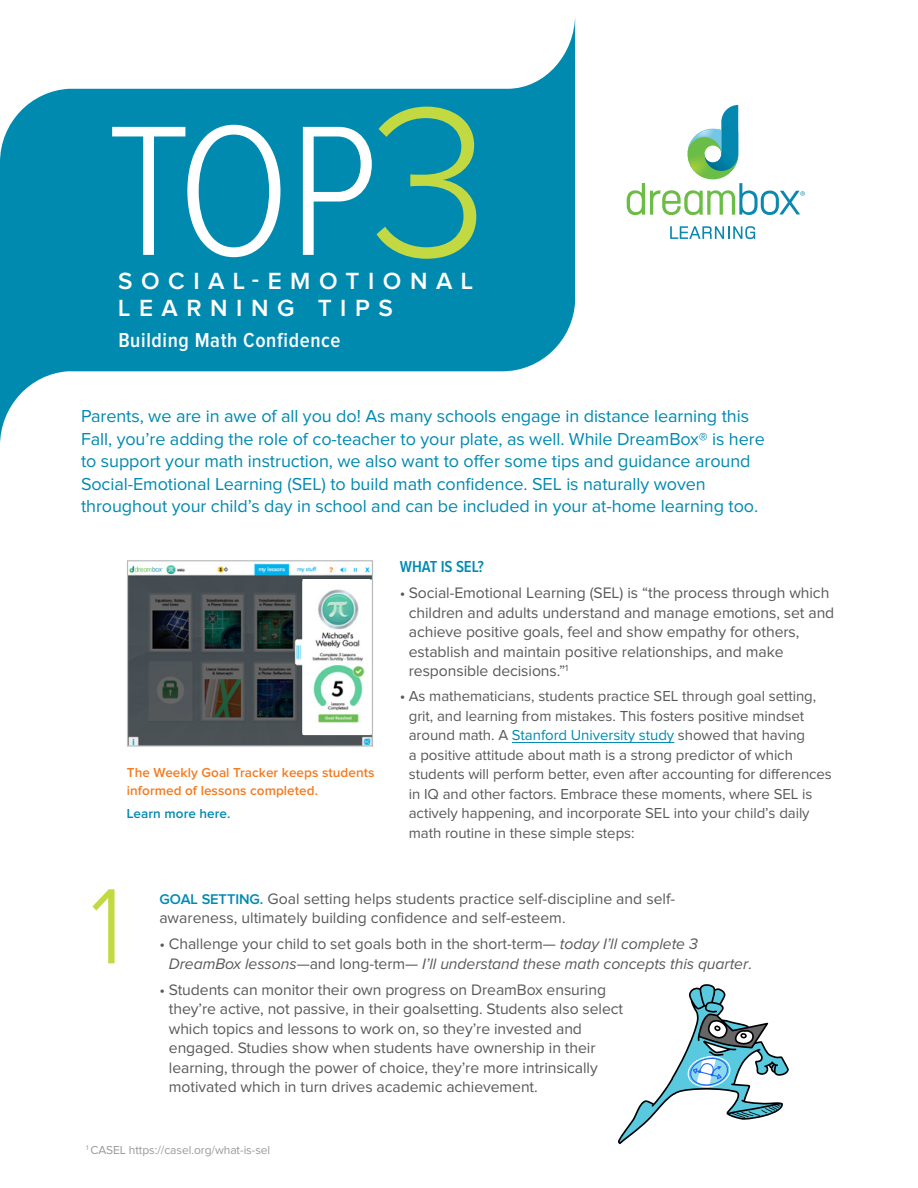
<style>
.page{position:relative;width:918px;height:1188px;background:#fff}
.page>*{position:absolute;margin:0;border:0;box-sizing:border-box;transform-origin:0 0}
.t1{font:300 220.8px "Proxima Nova";color:#c3d941}
.t2{font:300 191.85px "Proxima Nova Cond";color:#fff}
.t3{font:300 111px "Proxima Nova";color:#c3d941}
.t4{font:600 24.3px/27.6px "Proxima Nova";letter-spacing:.35em;color:#fff}
.t5{font:600 21px "Proxima Nova Cond";letter-spacing:.03em;color:#fff}
.t6{font:18px/22.5px "Proxima Nova";letter-spacing:-.005em;color:#008ab0}
.t7{font:600 16.5px "Proxima Nova Cond";letter-spacing:-.005em;color:#008ab0}
.t8{font:15.75px/19.5px "Proxima Nova";letter-spacing:-.005em;color:#58595b}
.t9{font:italic 15.75px/19.5px "Proxima Nova";letter-spacing:-.005em;color:#58595b}
.t10{font:15px/19.5px "Proxima Nova";letter-spacing:-.005em;color:#58595b}
.t11{font:600 13.5px/18px "Proxima Nova";letter-spacing:.005em;color:#f47b20}
.t12{font:600 13.5px "Proxima Nova";letter-spacing:.005em;color:#008ab0}
.t13{font:12px "Proxima Nova";letter-spacing:-.005em;color:#97999c}
.s1{font-size:15.75px}
.s2{color:#008ab0}
.s3{font-weight:600;font-size:14.7px;color:#008ab0}
.s4{font-style:normal}
</style>
<div class="page">
<svg style="left:0;top:19px;width:575px;height:424px;fill:#008ab0"></svg>
<svg style="left:670px;top:226px;width:85px;height:13px"></svg>
<svg style="left:627px;top:105px;width:178px;height:110px"></svg>
<img style="left:691px;top:129px;width:30px;height:19px">
<hr style="left:512px;top:742px;width:162px;height:1px;background:#008ab0">
<svg style="left:618px;top:984px;width:171px;height:160px"></svg>
<img style="left:129px;top:563px;width:242px;height:182px">
<div style="left:127px;top:560px;width:246px;height:187px;border:1px solid #b8babc"></div>
<img style="left:305px;top:581px;width:63px;height:152px">
<h1 class="t1" style="left:369px;top:60px;width:122px">3</h1>
<h2 class="t2" style="left:107px;top:85px;width:273px">TOP</h2>
<h3 class="t4" style="left:118px;top:267px;width:356px">SOCIAL-EMOTIONAL<br>LEARNING TIPS</h3>
<h3 class="t5" style="left:118px;top:329px;width:224px">Building Math Confidence</h3>
<p class="t6" style="left:81px;top:405px;width:685px">Parents, we are in awe of all you do! As many schools engage in distance learning this Fall, you’re adding the role of co-teacher to your plate, as well. While DreamBox® is here to support your math instruction, we also want to offer some tips and guidance around Social-Emotional Learning (SEL) to build math confidence. SEL is naturally woven throughout your child’s day in school and can be included in your at-home learning too.</p>
<p class="t11" style="left:127px;top:764px;width:249px">The Weekly Goal Tracker keeps students informed of lessons completed.</p>
<p class="t12" style="left:127px;top:806px;width:105px">Learn more here.</p>
<p class="t7" style="left:400px;top:557px;width:85px">WHAT IS SEL?</p>
<p class="t8" style="left:409px;top:584px;width:427px;text-indent:-9px">• Social-Emotional Learning (SEL) is “the process through which children and adults understand and manage emotions, set and achieve positive goals, feel and show empathy for others, establish and maintain positive relationships, and make responsible decisions.”<sup>1</sup></p>
<p class="t10" style="left:409px;top:687px;width:425px;text-indent:-9px"><span class="s1">•</span> As mathematicians, students practice SEL through goal setting, grit, and learning from mistakes. This fosters positive mindset around math. A <span class="s2">Stanford University study</span> showed that having<br>a positive attitude about math is a strong predictor of which students will perform better, even after accounting for differences in IQ and other factors. Embrace these moments, where SEL is actively happening, and incorporate SEL into your child’s daily math routine in these simple steps:</p>
<h3 class="t3" style="left:90px;top:865px;width:36px">1</h3>
<p class="t8" style="left:159px;top:889px;width:517px;line-height:19px"><span class="s3">GOAL SETTING.</span> Goal setting helps students practice self-discipline and self&shy;awareness, ultimately building confidence and self-esteem.</p>
<p class="t9" style="left:169px;top:934px;width:584px;text-indent:-10px"><span class="s4">• Challenge your child to set goals both in the short-term—</span> today I’ll complete 3<br>DreamBox lessons<span class="s4">—and long-term—</span> I’ll understand these math concepts this quarter<span class="s4">.</span></p>
<p class="t8" style="left:169px;top:980px;width:456px;text-indent:-10px">• Students can monitor their own progress on DreamBox ensuring they’re active, not passive, in their goalsetting. Students also select which topics and lessons to work on, so they’re invested and engaged. Studies show when students have ownership in their learning, through the power of choice, they’re more intrinsically motivated which in turn drives academic achievement.</p>
<p class="t13" style="left:86px;top:1143px;width:185px"><sup>1</sup> CASEL https://casel.org/what-is-sel</p>
</div>
